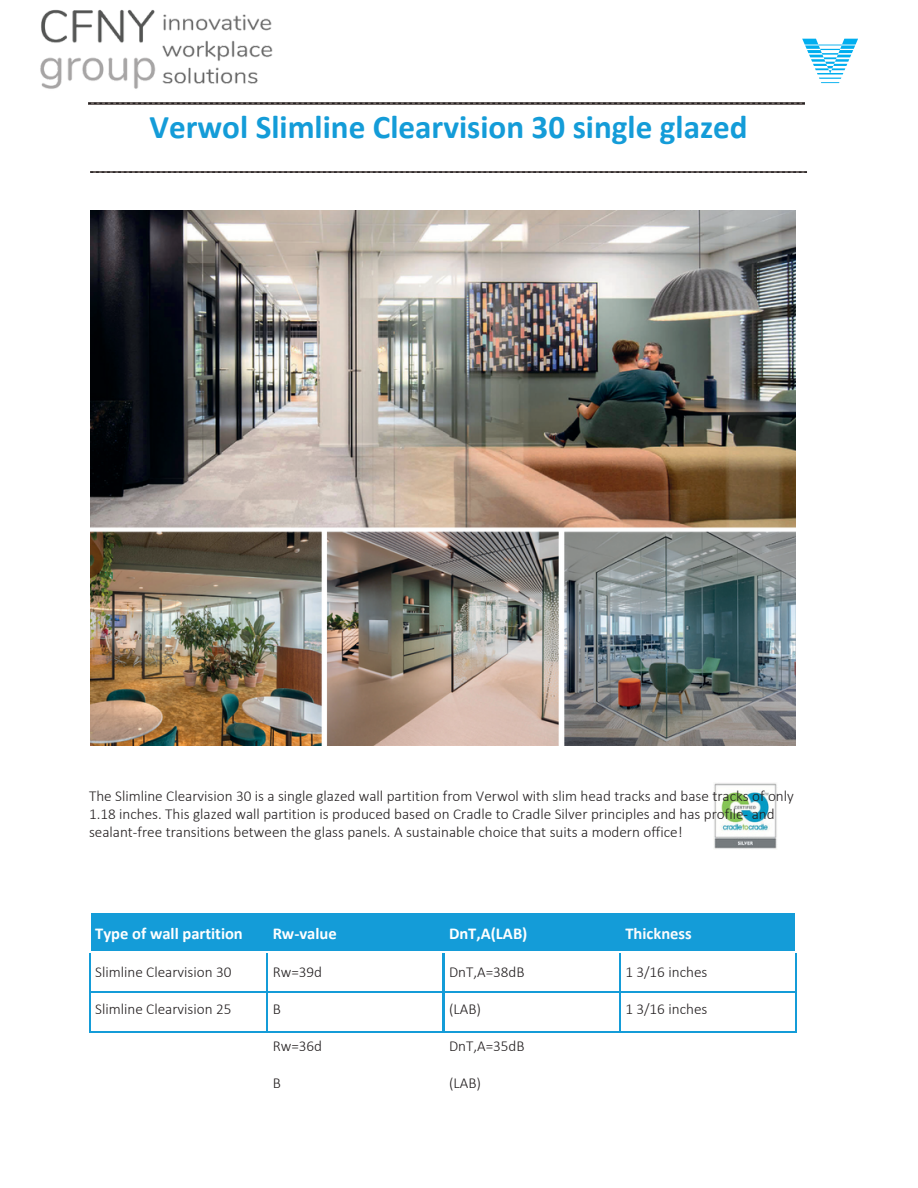
<style>
.page{position:relative;width:918px;height:1188px;background:#fff}
.page>*{position:absolute;margin:0;border:0;box-sizing:border-box;transform-origin:0 0}
.t1{font:700 33.15px "Calibri";color:#149cd8}
.t2{font:700 16.5px "Calibri";color:#fff}
.t3{font:700 16.5px "Calibri";color:#fbfbfc}
.t4{font:300 15.15px/18px "Calibri";color:#231f20}
</style>
<div class="page">
<hr style="left:88px;top:103px;width:717px;height:1px;background:#6b6361">
<svg style="left:94px;top:103px;width:440px;height:1px"></svg>
<hr style="left:91px;top:171px;width:716px;height:2px;background:#6b6361">
<svg style="left:96px;top:171px;width:440px;height:2px"></svg>
<svg style="left:802px;top:39px;width:56px;height:45px"></svg>
<img style="left:91px;top:210px;width:705px;height:536px">
<img style="left:714px;top:783px;width:63px;height:66px">
<div style="left:91px;top:913px;width:704px;height:38px;background:#149cd8"></div>
<hr style="left:266px;top:913px;width:2px;height:38px;background:#149cd8">
<hr style="left:443px;top:913px;width:1px;height:38px;background:#149cd8">
<hr style="left:619px;top:913px;width:1px;height:38px;background:#149cd8">
<hr style="left:89px;top:953px;width:1px;height:38px;background:#149cd8">
<hr style="left:266px;top:953px;width:2px;height:38px;background:#149cd8">
<hr style="left:443px;top:953px;width:1px;height:38px;background:#149cd8">
<hr style="left:619px;top:953px;width:1px;height:38px;background:#149cd8">
<hr style="left:795px;top:953px;width:2px;height:38px;background:#149cd8">
<hr style="left:89px;top:991px;width:178px;height:2px;background:#149cd8">
<hr style="left:89px;top:993px;width:1px;height:38px;background:#149cd8">
<hr style="left:267px;top:991px;width:176px;height:2px;background:#149cd8">
<hr style="left:266px;top:993px;width:2px;height:38px;background:#149cd8">
<hr style="left:443px;top:991px;width:177px;height:2px;background:#149cd8">
<hr style="left:443px;top:993px;width:1px;height:38px;background:#149cd8">
<hr style="left:620px;top:991px;width:177px;height:2px;background:#149cd8">
<hr style="left:619px;top:993px;width:1px;height:38px;background:#149cd8">
<hr style="left:795px;top:993px;width:2px;height:38px;background:#149cd8">
<hr style="left:89px;top:1031px;width:178px;height:2px;background:#149cd8">
<hr style="left:267px;top:1031px;width:176px;height:2px;background:#149cd8">
<hr style="left:443px;top:1031px;width:177px;height:2px;background:#149cd8">
<hr style="left:620px;top:1031px;width:177px;height:2px;background:#149cd8">
<img style="left:40px;top:9px;width:232px;height:80px">
<p class="t1" style="left:150px;top:113px;width:600px">Verwol Slimline Clearvision 30 single glazed</p>
<p class="t4" style="left:89px;top:789px;width:706px">The Slimline Clearvision 30 is a single glazed wall partition from Verwol with slim head tracks and base tracks of only<br>1.18 inches. This glazed wall partition is produced based on Cradle to Cradle Silver principles and has profile- and sealant-free transitions between the glass panels. A sustainable choice that suits a modern office!</p>
<p class="t2" style="left:95px;top:927px;width:149px">Type of wall partition</p>
<p class="t2" style="left:273px;top:927px;width:66px">Rw-value</p>
<p class="t2" style="left:449px;top:927px;width:80px">DnT,A(LAB)</p>
<p class="t3" style="left:625px;top:927px;width:68px">Thickness</p>
<p class="t4" style="left:95px;top:964px;width:138px">Slimline Clearvision 30</p>
<p class="t4" style="left:95px;top:1001px;width:138px">Slimline Clearvision 25</p>
<p class="t4" style="left:273px;top:964px;width:51px">Rw=39d</p>
<p class="t4" style="left:273px;top:1001px;width:10px">B</p>
<p class="t4" style="left:273px;top:1038px;width:51px">Rw=36d</p>
<p class="t4" style="left:273px;top:1075px;width:10px">B</p>
<p class="t4" style="left:449px;top:964px;width:77px">DnT,A=38dB</p>
<p class="t4" style="left:449px;top:1001px;width:34px">(LAB)</p>
<p class="t4" style="left:449px;top:1038px;width:77px">DnT,A=35dB</p>
<p class="t4" style="left:449px;top:1075px;width:34px">(LAB)</p>
<p class="t4" style="left:625px;top:964px;width:84px">1 3/16 inches</p>
<p class="t4" style="left:625px;top:1001px;width:84px">1 3/16 inches</p>
</div>
